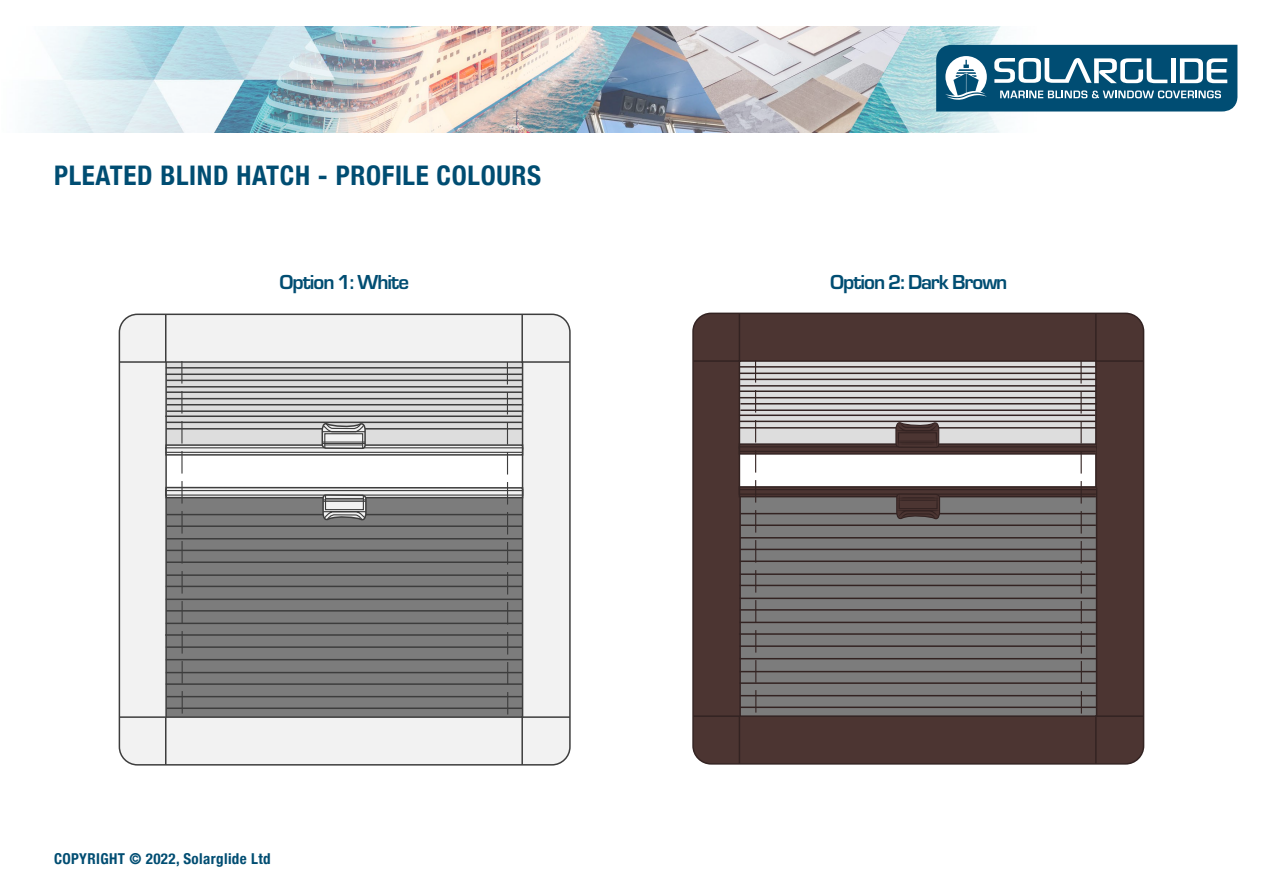
<style>
.page{position:relative;width:1263px;height:893px;background:#fff}
.page>*{position:absolute;margin:0;border:0;box-sizing:border-box;transform-origin:0 0}
.t1{font:700 condensed 27px "Helvetica Neue";letter-spacing:.025em;color:#004d72}
.t2{font:700 21px "Eurostile";letter-spacing:-.05em;color:#004d72}
.t3{font:700 condensed 15px "Helvetica Neue";letter-spacing:.025em;color:#004d72}
</style>
<div class="page">
<img style="left:33px;top:26px;width:1003px;height:106px">
<svg style="left:936px;top:45px;width:301px;height:67px"></svg>
<svg style="left:119px;top:313px;width:452px;height:453px"></svg>
<svg style="left:168px;top:448px;width:352px;height:4px"></svg>
<div style="left:165px;top:444px;width:358px;height:12px;border:2px solid #3d3d3d"></div>
<hr style="left:166px;top:447px;width:356px;height:1px;background:#3d3d3d">
<hr style="left:166px;top:452px;width:356px;height:1px;background:#3d3d3d">
<svg style="left:168px;top:491px;width:352px;height:3px"></svg>
<div style="left:165px;top:487px;width:358px;height:11px;border:2px solid #3d3d3d"></div>
<hr style="left:166px;top:490px;width:357px;height:1px;background:#3d3d3d">
<hr style="left:166px;top:494px;width:356px;height:2px;background:#3d3d3d">
<svg style="left:181px;top:361px;width:2px;height:355px"></svg>
<svg style="left:507px;top:362px;width:1px;height:355px"></svg>
<svg style="left:321px;top:421px;width:46px;height:29px"></svg>
<hr style="left:322px;top:442px;width:43px;height:1px;background:#3d3d3d">
<hr style="left:322px;top:443px;width:43px;height:1px;background:#3d3d3d">
<hr style="left:324px;top:445px;width:39px;height:1px;background:#3d3d3d">
<svg style="left:322px;top:494px;width:45px;height:28px"></svg>
<hr style="left:323px;top:501px;width:43px;height:1px;background:#3d3d3d">
<hr style="left:323px;top:499px;width:43px;height:1px;background:#3d3d3d">
<hr style="left:325px;top:498px;width:39px;height:1px;background:#3d3d3d">
<div style="left:692px;top:313px;width:452px;height:452px;background:#4c3532"></div>
<svg style="left:738px;top:360px;width:360px;height:356px;background:#888584"></svg>
<hr style="left:899px;top:497px;width:38px;height:1px;background:#332322;border-radius:50%">
<p class="t1" style="left:54px;top:153px;width:489px">PLEATED BLIND HATCH - PROFILE COLOURS</p>
<p class="t2" style="left:279px;top:267px;width:131px">Option 1: White</p>
<p class="t2" style="left:830px;top:267px;width:179px">Option 2: Dark Brown</p>
<p class="t3" style="left:54px;top:846px;width:218px">COPYRIGHT © 2022, Solarglide Ltd</p>
</div>
